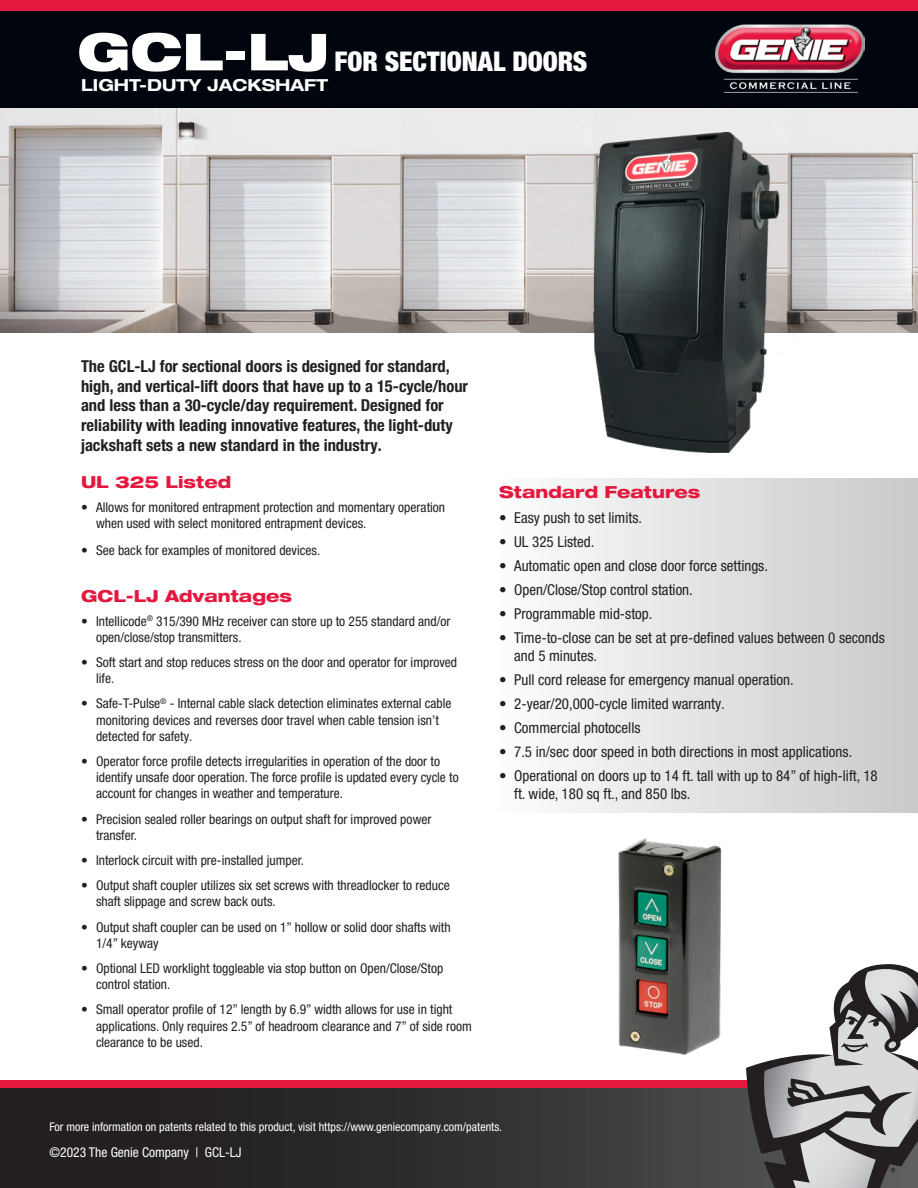
<style>
.page{position:relative;width:918px;height:1188px;background:#fff}
.page>*{position:absolute;margin:0;border:0;box-sizing:border-box;transform-origin:0 0}
.t1{font:900 expanded 51px "Helvetica Neue LT";color:#fff}
.t2{font:900 condensed 27px "Helvetica Neue LT";letter-spacing:-.005em;color:#fff}
.INTRO_COPY{font:700 condensed 16.5px/19.8px "Helvetica Neue LT Pro";color:#231f20}
.Heading_1{font:800 expanded 16.5px "Helvetica Neue LT";color:#e4183e}
.t3{font:700 expanded 16.5px "Helvetica Neue LT";color:#fff}
.t4{font:condensed 15px/18px "Helvetica Neue LT Pro";color:#231f20}
.t5{font:condensed 13.5px/16.2px "Helvetica Neue LT Pro";color:#231f20}
.t6{font:condensed 13.5px "Helvetica Neue LT Pro";color:#fff}
.t7{font:condensed 12px "Helvetica Neue LT Pro";color:#fff}
</style>
<div class="page">
<svg style="left:0;top:1088px;width:746px;height:100px;background:#2f2d2e"></svg>
<div style="left:0;top:1081px;width:918px;height:7px;background:#e4183e"></div>
<div style="left:487px;top:478px;width:431px;height:334px;background:linear-gradient(to right,#fefefe,#c8c9cb)"></div>
<img style="left:0;top:107px;width:918px;height:226px">
<div style="left:0;top:0;width:918px;height:107px;background:#01060e"></div>
<div style="left:0;top:0;width:918px;height:10px;background:#e4183e"></div>
<img style="left:716px;top:24px;width:149px;height:69px">
<svg style="left:746px;top:964px;width:172px;height:224px"></svg>
<img style="left:575px;top:804px;width:192px;height:264px">
<img style="left:595px;top:132px;width:200px;height:321px">
<p class="t1" style="left:78px;top:19px;width:253px">GCL-LJ</p>
<p class="t3" style="left:81px;top:75px;width:249px">LIGHT-DUTY JACKSHAFT</p>
<p class="t2" style="left:335px;top:45px;width:254px">FOR SECTIONAL DOORS</p>
<p class="INTRO_COPY" style="left:81px;top:356px;width:389px">The GCL-LJ for sectional doors is designed for standard, high, and vertical-lift doors that have up to a 15-cycle/hour and less than a 30-cycle/day requirement. Designed for reliability with leading innovative features, the light-duty jackshaft sets a new standard in the industry.</p>
<p class="Heading_1" style="left:81px;top:472px;width:152px">UL 325 Listed</p>
<p class="t5" style="left:96px;top:499px;width:351px;text-indent:-15px">• Allows for monitored entrapment protection and momentary operation when used with select monitored entrapment devices.</p>
<p class="t5" style="left:81px;top:542px;width:241px">• See back for examples of monitored devices.</p>
<p class="Heading_1" style="left:81px;top:585px;width:213px">GCL-LJ Advantages</p>
<p class="t5" style="left:96px;top:613px;width:356px;text-indent:-15px">• Intellicode<sup>®</sup> 315/390 MHz receiver can store up to 255 standard and/or open/close/stop transmitters.</p>
<p class="t5" style="left:96px;top:654px;width:363px;text-indent:-15px">• Soft start and stop reduces stress on the door and operator for improved life.</p>
<p class="t5" style="left:96px;top:695px;width:357px;text-indent:-15px">• Safe-T-Pulse<sup>®</sup> - Internal cable slack detection eliminates external cable monitoring devices and reverses door travel when cable tension isn’t detected for safety.</p>
<p class="t5" style="left:96px;top:753px;width:364px;text-indent:-15px">• Operator force profile detects irregularities in operation of the door to identify unsafe door operation. The force profile is updated every cycle to account for changes in weather and temperature.</p>
<p class="t5" style="left:96px;top:811px;width:337px;text-indent:-15px">• Precision sealed roller bearings on output shaft for improved power transfer.</p>
<p class="t5" style="left:81px;top:852px;width:224px">• Interlock circuit with pre-installed jumper.</p>
<p class="t5" style="left:96px;top:877px;width:355px;text-indent:-15px">• Output shaft coupler utilizes six set screws with threadlocker to reduce shaft slippage and screw back outs.</p>
<p class="t5" style="left:96px;top:919px;width:356px;text-indent:-15px">• Output shaft coupler can be used on 1” hollow or solid door shafts with<br>1/4” keyway</p>
<p class="t5" style="left:96px;top:960px;width:349px;text-indent:-15px">• Optional LED worklight toggleable via stop button on Open/Close/Stop control station.</p>
<p class="t5" style="left:96px;top:1001px;width:377px;text-indent:-15px">• Small operator profile of 12” length by 6.9” width allows for use in tight applications. Only requires 2.5” of headroom clearance and 7” of side room clearance to be used.</p>
<p class="Heading_1" style="left:499px;top:481px;width:203px">Standard Features</p>
<p class="t4" style="left:499px;top:509px;width:144px">• Easy push to set limits.</p>
<p class="t4" style="left:499px;top:533px;width:97px">• UL 325 Listed.</p>
<p class="t4" style="left:499px;top:557px;width:270px">• Automatic open and close door force settings.</p>
<p class="t4" style="left:499px;top:581px;width:195px">• Open/Close/Stop control station.</p>
<p class="t4" style="left:499px;top:605px;width:155px">• Programmable mid-stop.</p>
<p class="t4" style="left:514px;top:629px;width:372px;text-indent:-15px">• Time-to-close can be set at pre-defined values between 0 seconds and 5 minutes.</p>
<p class="t4" style="left:499px;top:671px;width:296px">• Pull cord release for emergency manual operation.</p>
<p class="t4" style="left:499px;top:695px;width:227px">• 2-year/20,000-cycle limited warranty.</p>
<p class="t4" style="left:499px;top:719px;width:143px">• Commercial photocells</p>
<p class="t4" style="left:499px;top:743px;width:355px">• 7.5 in/sec door speed in both directions in most applications.</p>
<p class="t4" style="left:514px;top:767px;width:365px;text-indent:-15px">• Operational on doors up to 14 ft. tall with up to 84” of high-lift, 18 ft. wide, 180 sq ft., and 850 lbs.</p>
<p class="t7" style="left:50px;top:1120px;width:454px">For more information on patents related to this product, visit https://www.geniecompany.com/patents.</p>
<p class="t6" style="left:50px;top:1144px;width:194px">©2023 The Genie Company | GCL-LJ</p>
</div>
